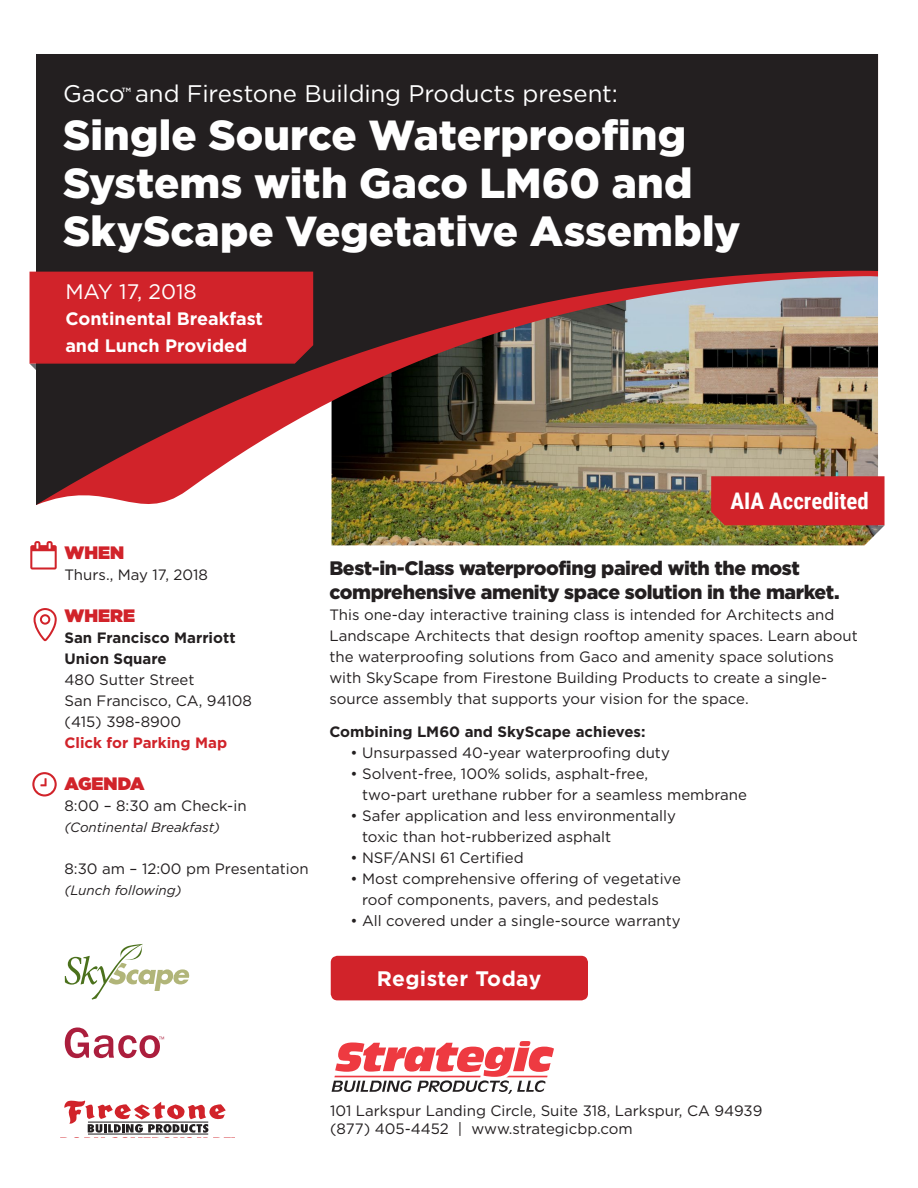
<style>
.page{position:relative;width:918px;height:1188px;background:#fff}
.page>*{position:absolute;margin:0;border:0;box-sizing:border-box;transform-origin:0 0}
.t1{font:900 42px/48px "Gotham";color:#fff}
.t2{font:24px "Gotham";letter-spacing:-.005em;color:#fff}
.t3{font:700 22.8px "Roboto Condensed";color:#fff}
.t4{font:700 21px "Gotham";letter-spacing:.02em;color:#fff}
.t5{font:21px "Gotham";color:#fff}
.t6{font:900 19.5px/24px "Gotham";letter-spacing:-.02em;color:#231f20}
.t7{font:700 18px/26.7px "Gotham";color:#fff}
.t8{font:900 18px "Gotham";color:#d1232a}
.t9{font:15px/21px "Gotham";color:#231f20}
.t10{font:700 15px/21px "Gotham";color:#231f20}
.t11{font:700 15px "Gotham";color:#d1232a}
.t12{font:italic 13.5px "Gotham";color:#231f20}
.t13{font:500 6.15px "Gotham";color:#fff}
</style>
<div class="page">
<img style="left:332px;top:527px;width:546px;height:18px">
<img style="left:331px;top:505px;width:380px;height:22px">
<svg style="left:36px;top:54px;width:842px;height:451px;background:#4d3e38"></svg>
<svg style="left:29px;top:271px;width:285px;height:99px;background:#c32329"></svg>
<svg style="left:332px;top:1041px;width:222px;height:53px"></svg>
<svg style="left:32px;top:772px;width:25px;height:24px"></svg>
<svg style="left:30px;top:541px;width:27px;height:29px"></svg>
<svg style="left:33px;top:608px;width:24px;height:33px"></svg>
<div style="left:331px;top:956px;width:257px;height:44px;background:#d1232a;border-radius:7px"></div>
<svg style="left:711px;top:476px;width:174px;height:56px;background:#c62f2c"></svg>
<svg style="left:65px;top:1028px;width:99px;height:30px"></svg>
<hr style="left:88px;top:1134px;width:120px;height:1px;background:#231f20">
<svg style="left:64px;top:1100px;width:162px;height:33px"></svg>
<svg style="left:65px;top:944px;width:125px;height:56px"></svg>
<p class="t2" style="left:63px;top:78px;width:556px">Gaco and Firestone Building Products present:</p>
<p class="t13" style="left:122px;top:86px;width:11px">TM</p>
<p class="t1" style="left:63px;top:110px;width:631px">Single Source Waterproofing<br>Systems with Gaco LM60 and</p>
<p class="t1" style="left:63px;top:206px;width:679px">SkyScape Vegetative Assembly</p>
<p class="t5" style="left:65px;top:278px;width:133px">MAY 17, 2018</p>
<p class="t7" style="left:65px;top:305px;width:199px">Continental Breakfast and Lunch Provided</p>
<p class="t8" style="left:64px;top:540px;width:61px">WHEN</p>
<p class="t9" style="left:64px;top:564px;width:145px">Thurs., May 17, 2018</p>
<p class="t8" style="left:64px;top:603px;width:72px">WHERE</p>
<p class="t10" style="left:64px;top:627px;width:173px">San Francisco Marriott<br>Union Square</p>
<p class="t9" style="left:64px;top:669px;width:189px">480 Sutter Street<br>San Francisco, CA, 94108 (415) 398-8900</p>
<p class="t11" style="left:64px;top:733px;width:164px">Click for Parking Map</p>
<p class="t8" style="left:64px;top:771px;width:82px">AGENDA</p>
<p class="t9" style="left:64px;top:795px;width:184px">8:00 – 8:30 am Check-in</p>
<p class="t12" style="left:64px;top:819px;width:157px">(Continental Breakfast)</p>
<p class="t9" style="left:64px;top:858px;width:246px">8:30 am – 12:00 pm Presentation</p>
<p class="t12" style="left:64px;top:882px;width:119px">(Lunch following)</p>
<p class="t3" style="left:731px;top:485px;width:140px">AIA Accredited</p>
<p class="t6" style="left:329px;top:555px;width:512px">Best-in-Class waterproofing paired with the most comprehensive amenity space solution in the market.</p>
<p class="t9" style="left:329px;top:604px;width:530px">This one-day interactive training class is intended for Architects and Landscape Architects that design rooftop amenity spaces. Learn about the waterproofing solutions from Gaco and amenity space solutions with SkyScape from Firestone Building Products to create a single&shy;source assembly that supports your vision for the space.</p>
<p class="t10" style="left:329px;top:721px;width:318px">Combining LM60 and SkyScape achieves:</p>
<p class="t9" style="left:350px;top:742px;width:321px">• Unsurpassed 40-year waterproofing duty</p>
<p class="t9" style="left:362px;top:763px;width:386px;text-indent:-12px">• Solvent-free, 100% solids, asphalt-free,<br>two-part urethane rubber for a seamless membrane</p>
<p class="t9" style="left:362px;top:805px;width:315px;text-indent:-12px">• Safer application and less environmentally toxic than hot-rubberized asphalt</p>
<p class="t9" style="left:350px;top:847px;width:175px">• NSF/ANSI 61 Certified</p>
<p class="t9" style="left:362px;top:868px;width:320px;text-indent:-12px">• Most comprehensive offering of vegetative roof components, pavers, and pedestals</p>
<p class="t9" style="left:350px;top:910px;width:332px">• All covered under a single-source warranty</p>
<p class="t4" style="left:377px;top:964px;width:166px">Register Today</p>
<p class="t9" style="left:330px;top:1100px;width:434px">101 Larkspur Landing Circle, Suite 318, Larkspur, CA 94939</p>
<p class="t9" style="left:330px;top:1118px;width:304px">(877) 405-4452 | www.strategicbp.com</p>
</div>
